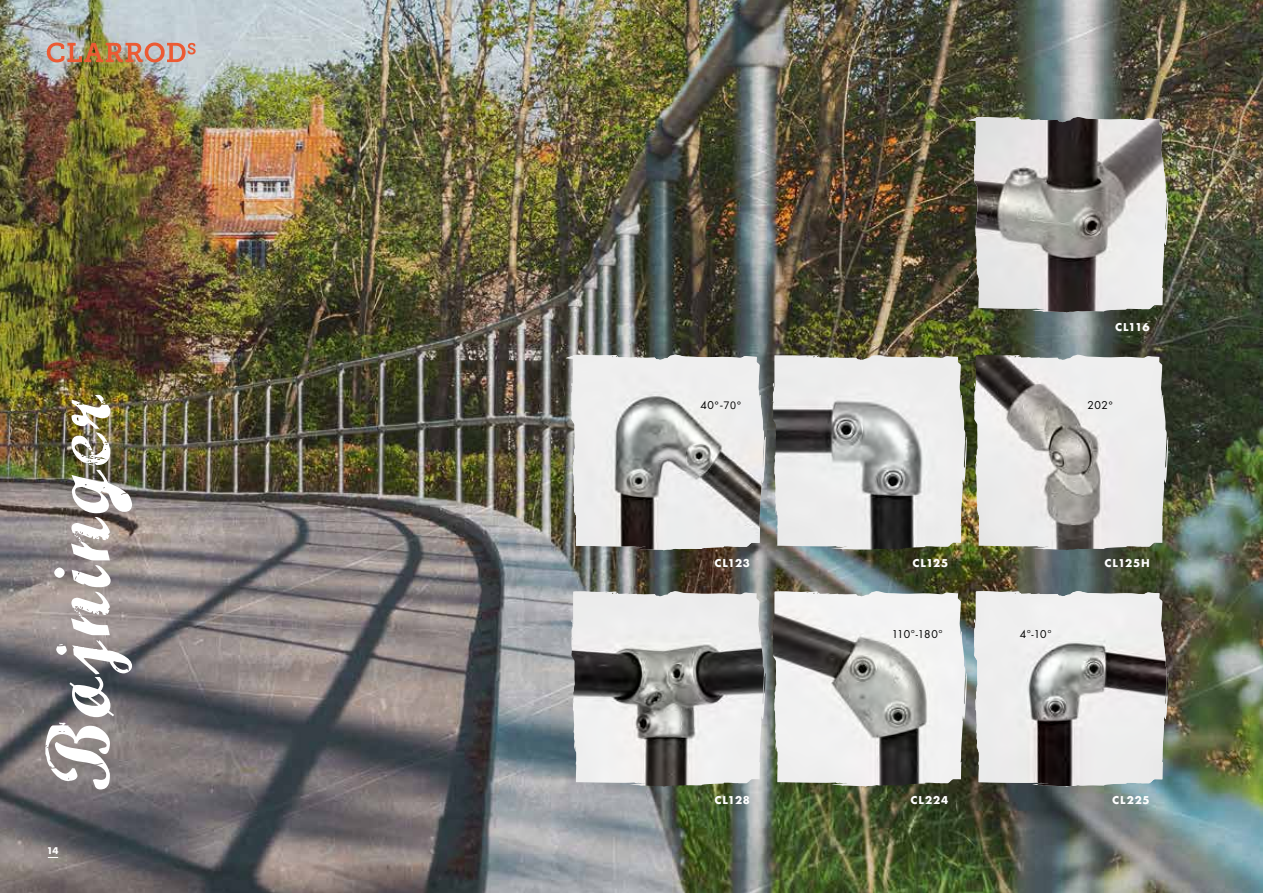
<style>
.page{position:relative;width:1263px;height:893px;background:#fff}
.page>*{position:absolute;margin:0;border:0;box-sizing:border-box;transform-origin:0 0}
.t1{font:90px "Marcelle Script";color:#fff}
.t2{font:700 10.5px "Futura";letter-spacing:.075em;color:#fff}
.t3{font:10.5px "Futura";color:#000}
.t4{font:10.5px "Open Sans";color:#000}
.t5{font:700 9px "Futura";color:#fff}
.s1{font-family:"Futura"}
.s2{font-family:"Open Sans"}
</style>
<div class="page">
<img style="left:0;top:0;width:1263px;height:893px">
<img style="left:772px;top:591px;width:144px;height:196px">
<svg style="left:974px;top:591px;width:194px;height:196px;background:#b5b5b4"></svg>
<img style="left:974px;top:591px;width:158px;height:195px">
<svg style="left:566px;top:354px;width:199px;height:196px;background:#b3b4b3"></svg>
<img style="left:566px;top:355px;width:180px;height:195px">
<svg style="left:968px;top:116px;width:200px;height:197px;background:#b8b7b3"></svg>
<img style="left:968px;top:117px;width:171px;height:196px">
<img style="left:773px;top:355px;width:188px;height:195px">
<img style="left:974px;top:355px;width:175px;height:195px">
<img style="left:571px;top:591px;width:175px;height:196px">
<img style="left:47px;top:43px;width:149px;height:19px">
<h1 class="t1" style="left:16px;top:791px;width:398px;rotate:-90deg">Bøjninger</h1>
<p class="t5" style="left:47px;top:844px;width:13px">14</p>
<p class="t4" style="left:700px;top:398px;width:43px"><span class="s1">40</span>°-70°</p>
<p class="t2" style="left:714px;top:556px;width:37px">CL123</p>
<p class="t2" style="left:1115px;top:319px;width:36px">CL116</p>
<p class="t3" style="left:1087px;top:398px;width:27px">202<span class="s2">°</span></p>
<p class="t2" style="left:913px;top:556px;width:37px">CL125</p>
<p class="t2" style="left:1104px;top:556px;width:47px">CL125H</p>
<p class="t3" style="left:892px;top:628px;width:53px">110°-180°</p>
<p class="t3" style="left:1020px;top:628px;width:33px">4°-10°</p>
<p class="t2" style="left:714px;top:792px;width:37px">CL128</p>
<p class="t2" style="left:910px;top:792px;width:39px">CL224</p>
<p class="t2" style="left:1112px;top:792px;width:39px">CL225</p>
</div>
